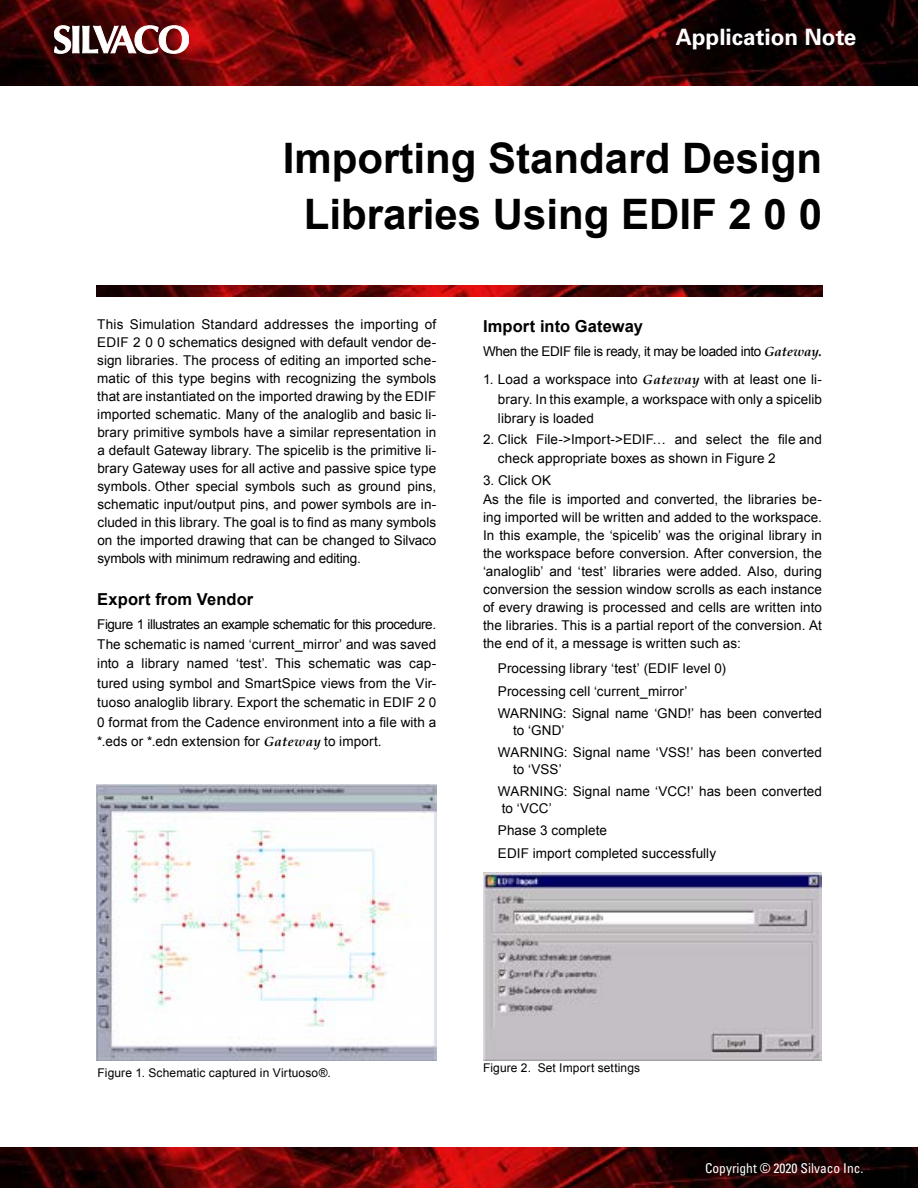
<style>
.page{position:relative;width:918px;height:1188px;background:#fff}
.page>*{position:absolute;margin:0;border:0;box-sizing:border-box;transform-origin:0 0}
.t1{font:700 42px/55.5px "Arial";color:#000;text-align:center}
.t2{font:700 22.5px "Univers";color:#fff}
.t3{font:700 16.5px "Arial";letter-spacing:.005em;color:#000}
.t4{font:13.5px/18px "Arial";letter-spacing:.005em;color:#000}
.t5{font:13.5px "Arial";letter-spacing:-.025em;color:#000}
.t6{font:condensed 13.5px "Univers";color:#fff}
.t7{font:12px "Arial";letter-spacing:.01em;color:#000}
.s1{font-family:"Palatino";font-weight:700;font-style:italic}
</style>
<div class="page">
<img style="left:0;top:1147px;width:918px;height:1px">
<img style="left:0;top:0;width:918px;height:86px">
<svg style="left:54px;top:10px;width:135px;height:44px"></svg>
<img style="left:96px;top:285px;width:726px;height:11px">
<img style="left:0;top:1148px;width:918px;height:40px">
<img style="left:96px;top:785px;width:340px;height:275px">
<img style="left:483px;top:872px;width:339px;height:188px">
<h2 class="t2" style="left:676px;top:24px;width:182px">Application Note</h2>
<h1 class="t1" style="left:283px;top:132px;width:541px">Importing Standard Design<br>Libraries Using EDIF 2 0 0</h1>
<p class="t4" style="left:97px;top:316px;width:341px;text-align:justify">This Simulation Standard addresses the importing of EDIF 2 0 0 schematics designed with default vendor de&shy;sign libraries. The process of editing an imported sche&shy;matic of this type begins with recognizing the symbols that are instantiated on the imported drawing by the EDIF imported schematic. Many of the analoglib and basic li&shy;brary primitive symbols have a similar representation in a default Gateway library. The spicelib is the primitive li&shy;brary Gateway uses for all active and passive spice type symbols. Other special symbols such as ground pins, schematic input/output pins, and power symbols are in&shy;cluded in this library. The goal is to find as many symbols on the imported drawing that can be changed to Silvaco symbols with minimum redrawing and editing.</p>
<p class="t3" style="left:97px;top:589px;width:158px">Export from Vendor</p>
<p class="t4" style="left:97px;top:615px;width:340px;line-height:19.5px;text-align:justify">Figure 1 illustrates an example schematic for this procedure.<br>The schematic is named ‘current_mirror’ and was saved into a library named ‘test’. This schematic was cap&shy;tured using symbol and SmartSpice views from the Vir&shy;tuoso analoglib library. Export the schematic in EDIF 2 0<br>0 format from the Cadence environment into a file with a *.eds or *.edn extension for <span class="s1">Gateway</span> to import.</p>
<p class="t3" style="left:483px;top:315px;width:161px">Import into Gateway</p>
<p class="t5" style="left:483px;top:342px;width:341px">When the EDIF file is ready, it may be loaded into <span class="s1">Gateway.</span></p>
<p class="t4" style="left:498px;top:370px;width:326px;line-height:19.5px;text-align:justify;text-indent:-15px">1. Load a workspace into <span class="s1">Gateway</span> with at least one li&shy;brary. In this example, a workspace with only a spicelib library is loaded</p>
<p class="t4" style="left:498px;top:430px;width:325px;line-height:19.5px;text-indent:-15px">2. Click File-&gt;Import-&gt;EDIF… and select the file and check appropriate boxes as shown in Figure 2</p>
<p class="t4" style="left:483px;top:470px;width:340px;line-height:19.5px">3. Click OK<br>As the file is imported and converted, the libraries be-</p>
<p class="t4" style="left:483px;top:508px;width:341px;text-align:justify">ing imported will be written and added to the workspace.<br>In this example, the ‘spicelib’ was the original library in the workspace before conversion. After conversion, the ‘analoglib’ and ‘test’ libraries were added. Also, during conversion the session window scrolls as each instance of every drawing is processed and cells are written into the libraries. This is a partial report of the conversion. At the end of it, a message is written such as:</p>
<p class="t4" style="left:498px;top:658px;width:325px;line-height:22.5px">Processing library ‘test’ (EDIF level 0)<br>Processing cell ‘current_mirror’<br>WARNING: Signal name ‘GND!’ has been converted</p>
<p class="t4" style="left:498px;top:719px;width:326px;line-height:22.5px;text-indent:15px">to ‘GND’<br>WARNING: Signal name ‘VSS!’ has been converted</p>
<p class="t4" style="left:498px;top:758px;width:326px;line-height:22.5px;text-indent:15px">to ‘VSS’<br>WARNING: Signal name ‘VCC!’ has been converted</p>
<p class="t4" style="left:498px;top:797px;width:220px;line-height:22.5px">to ‘VCC’<br>Phase 3 complete<br>EDIF import completed successfully</p>
<p class="t7" style="left:98px;top:1065px;width:235px">Figure 1. Schematic captured in Virtuoso®.</p>
<p class="t7" style="left:483px;top:1060px;width:159px">Figure 2. Set Import settings</p>
<p class="t6" style="left:705px;top:1160px;width:160px">Copyright © 2020 Silvaco Inc.</p>
</div>
